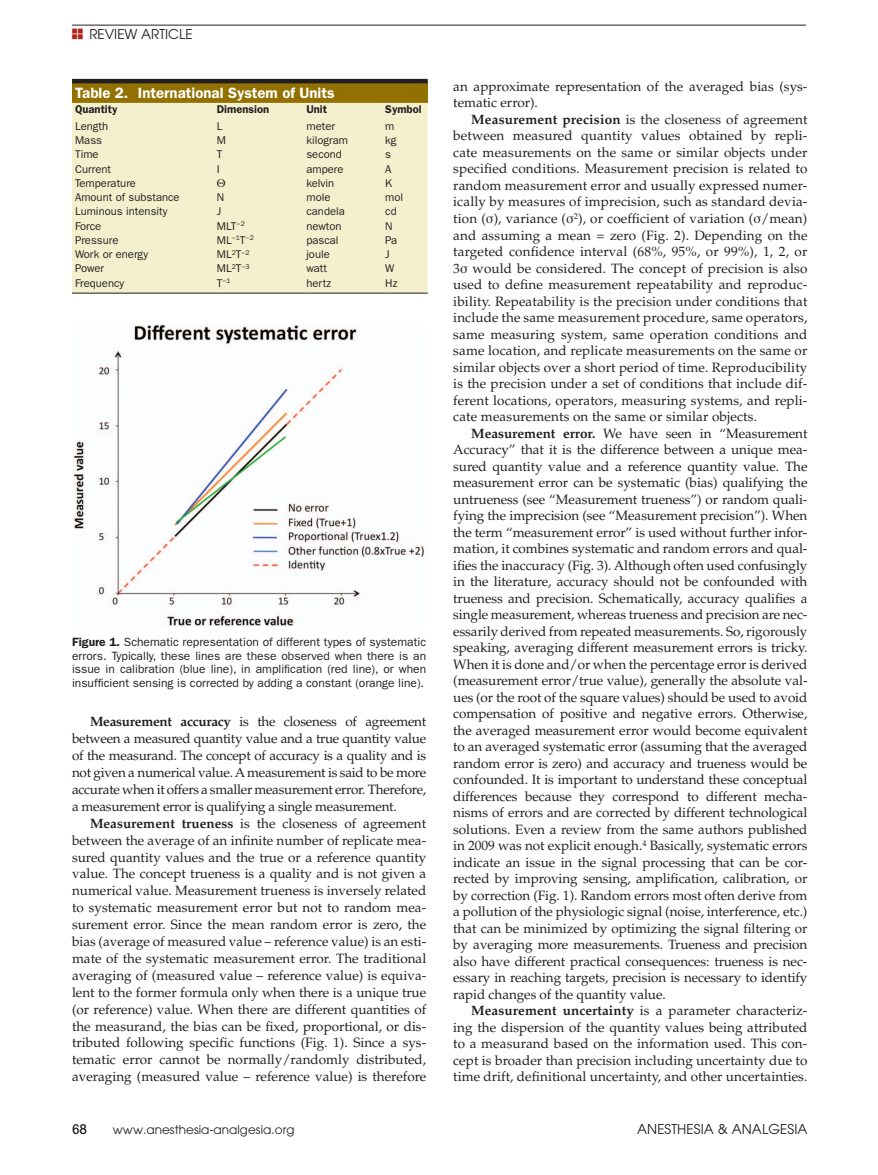
<style>
.page{position:relative;width:878px;height:1175px;background:#fff}
.page>*{position:absolute;margin:0;border:0;box-sizing:border-box;transform-origin:0 0}
.t1{font:600 15px "ITC Franklin Gothic Std";color:#fff}
.t2{font:13.5px/16.5px "Palatino LT Std";color:#231f20;text-align:justify}
.t3{font:13.5px "Avant Garde";letter-spacing:.005em;color:#231f20}
.t4{font:500 condensed 13.5px "Avant Garde";color:#231f20}
.t5{font:12px/13.5px "ITC Franklin Gothic Std";color:#231f20;text-align:justify}
.t6{font:12px "Avant Garde";letter-spacing:.005em;color:#231f20}
.t7{font:11.25px "ITC Franklin Gothic Std";color:#231f20}
.t8{font:600 11.25px "ITC Franklin Gothic Std";color:#231f20}
.t9{font:11.25px "Gandhari Unicode";color:#231f20}
.t10{font:6.9px "ITC Franklin Gothic Std";color:#231f20}
.s1{font-size:11.25px}
.s2{font-weight:600}
.s3{font-weight:700}
.s4{font-family:"Gandhari Unicode"}
</style>
<div class="page">
<hr style="left:72px;top:25px;width:734px;height:1px;background:#231f20">
<div style="left:72px;top:81px;width:356px;height:22px;background:#927100"></div>
<div style="left:72px;top:103px;width:356px;height:190px;background:#f4f0cd"></div>
<hr style="left:72px;top:293px;width:145px;height:1px;background:#231f20">
<hr style="left:217px;top:293px;width:89px;height:1px;background:#231f20">
<hr style="left:306px;top:293px;width:79px;height:1px;background:#231f20">
<hr style="left:385px;top:293px;width:43px;height:1px;background:#231f20">
<hr style="left:72px;top:79px;width:356px;height:4px;background:#231f20">
<img style="left:74px;top:325px;width:350px;height:301px">
<p class="t3" style="left:89px;top:26px;width:105px">REVIEW ARTICLE</p>
<p class="t1" style="left:75px;top:84px;width:261px">Table 2. International System of Units</p>
<p class="t8" style="left:75px;top:103px;width:44px">Quantity</p>
<p class="t8" style="left:217px;top:103px;width:54px">Dimension</p>
<p class="t8" style="left:306px;top:103px;width:22px">Unit</p>
<p class="t8" style="left:385px;top:103px;width:38px">Symbol</p>
<p class="t7" style="left:75px;top:120px;width:35px">Length</p>
<p class="t7" style="left:217px;top:120px;width:7px">L</p>
<p class="t7" style="left:306px;top:120px;width:30px">meter</p>
<p class="t7" style="left:385px;top:120px;width:11px">m</p>
<p class="t7" style="left:75px;top:134px;width:28px">Mass</p>
<p class="t7" style="left:217px;top:134px;width:11px">M</p>
<p class="t7" style="left:306px;top:134px;width:43px">kilogram</p>
<p class="t7" style="left:385px;top:134px;width:13px">kg</p>
<p class="t7" style="left:75px;top:148px;width:25px">Time</p>
<p class="t7" style="left:217px;top:148px;width:7px">T</p>
<p class="t7" style="left:306px;top:148px;width:37px">second</p>
<p class="t7" style="left:385px;top:148px;width:7px">s</p>
<p class="t7" style="left:75px;top:162px;width:38px">Current</p>
<p class="t7" style="left:217px;top:162px;width:4px">I</p>
<p class="t7" style="left:306px;top:162px;width:39px">ampere</p>
<p class="t7" style="left:385px;top:162px;width:8px">A</p>
<p class="t7" style="left:75px;top:177px;width:62px">Temperature</p>
<p class="t9" style="left:217px;top:176px;width:10px">Θ</p>
<p class="t7" style="left:306px;top:177px;width:29px">kelvin</p>
<p class="t7" style="left:385px;top:177px;width:8px">K</p>
<p class="t7" style="left:75px;top:191px;width:106px">Amount of substance</p>
<p class="t7" style="left:217px;top:191px;width:9px">N</p>
<p class="t7" style="left:306px;top:191px;width:26px">mole</p>
<p class="t7" style="left:385px;top:191px;width:19px">mol</p>
<p class="t7" style="left:75px;top:205px;width:94px">Luminous intensity</p>
<p class="t7" style="left:217px;top:205px;width:6px">J</p>
<p class="t7" style="left:306px;top:205px;width:40px">candela</p>
<p class="t7" style="left:385px;top:205px;width:13px">cd</p>
<p class="t7" style="left:75px;top:219px;width:28px">Force</p>
<p class="t7" style="left:217px;top:219px;width:29px">MLT<sup>−2</sup></p>
<p class="t7" style="left:306px;top:219px;width:37px">newton</p>
<p class="t7" style="left:385px;top:219px;width:9px">N</p>
<p class="t7" style="left:75px;top:234px;width:45px">Pressure</p>
<p class="t10" style="left:217px;top:234px;width:38px"><span class="s1">ML</span>−1<span class="s1">T</span>−2</p>
<p class="t7" style="left:306px;top:234px;width:34px">pascal</p>
<p class="t7" style="left:385px;top:234px;width:14px">Pa</p>
<p class="t7" style="left:75px;top:248px;width:75px">Work or energy</p>
<p class="t7" style="left:217px;top:248px;width:34px">ML<sup>2</sup>T<sup>−2</sup></p>
<p class="t7" style="left:306px;top:248px;width:25px">joule</p>
<p class="t7" style="left:385px;top:248px;width:6px">J</p>
<p class="t7" style="left:75px;top:262px;width:30px">Power</p>
<p class="t7" style="left:217px;top:262px;width:34px">ML<sup>2</sup>T<sup>−3</sup></p>
<p class="t7" style="left:306px;top:262px;width:22px">watt</p>
<p class="t7" style="left:385px;top:262px;width:11px">W</p>
<p class="t7" style="left:75px;top:276px;width:51px">Frequency</p>
<p class="t10" style="left:217px;top:277px;width:15px"><span class="s1">T</span>−1</p>
<p class="t7" style="left:306px;top:276px;width:26px">hertz</p>
<p class="t7" style="left:385px;top:276px;width:14px">Hz</p>
<p class="t5" style="left:72px;top:635px;width:356px"><span class="s2">Figure 1.</span> Schematic representation of different types of systematic errors. Typically, these lines are these observed when there is an issue in calibration (blue line), in amplification (red line), or when insufficient sensing is corrected by adding a constant (orange line).</p>
<p class="t2" style="left:72px;top:713px;width:356px;line-height:17px;text-indent:18px"><span class="s3">Measurement accuracy</span> is the closeness of agreement between a measured quantity value and a true quantity value of the measurand. The concept of accuracy is a quality and is not given a numerical value. A measurement is said to be more accurate when it offers a smaller measurement error. Therefore, a measurement error is qualifying a single measurement.</p>
<p class="t2" style="left:72px;top:815px;width:356px;line-height:17px;text-indent:18px"><span class="s3">Measurement trueness</span> is the closeness of agreement between the average of an infinite number of replicate mea&shy;sured quantity values and the true or a reference quantity value. The concept trueness is a quality and is not given a numerical value. Measurement trueness is inversely related to systematic measurement error but not to random mea&shy;surement error. Since the mean random error is zero, the bias (average of measured value – reference value) is an esti&shy;mate of the systematic measurement error. The traditional averaging of (measured value – reference value) is equiva&shy;lent to the former formula only when there is a unique true (or reference) value. When there are different quantities of the measurand, the bias can be fixed, proportional, or dis&shy;tributed following specific functions (Fig. 1). Since a sys&shy;tematic error cannot be normally/randomly distributed, averaging (measured value – reference value) is therefore</p>
<p class="t2" style="left:453px;top:78px;width:355px">an approximate representation of the averaged bias (sys&shy;tematic error).</p>
<p class="t2" style="left:453px;top:111px;width:356px;text-indent:18px"><span class="s3">Measurement precision</span> is the closeness of agreement between measured quantity values obtained by repli&shy;cate measurements on the same or similar objects under specified conditions. Measurement precision is related to random measurement error and usually expressed numer&shy;ically by measures of imprecision, such as standard devia&shy;tion (<span class="s4">σ</span>), variance (<span class="s4">σ</span><sup>2</sup>), or coefficient of variation (<span class="s4">σ</span>/mean) and assuming a mean = zero (Fig. 2). Depending on the targeted confidence interval (68%, 95%, or 99%), 1, 2, or 3<span class="s4">σ</span> would be considered. The concept of precision is also used to define measurement repeatability and reproduc&shy;ibility. Repeatability is the precision under conditions that include the same measurement procedure, same operators, same measuring system, same operation conditions and same location, and replicate measurements on the same or similar objects over a short period of time. Reproducibility is the precision under a set of conditions that include dif&shy;ferent locations, operators, measuring systems, and repli&shy;cate measurements on the same or similar objects.</p>
<p class="t2" style="left:453px;top:425px;width:356px;text-indent:18px"><span class="s3">Measurement error.</span> We have seen in “Measurement Accuracy” that it is the difference between a unique mea&shy;sured quantity value and a reference quantity value. The measurement error can be systematic (bias) qualifying the untrueness (see “Measurement trueness”) or random quali&shy;fying the imprecision (see “Measurement precision”). When the term “measurement error” is used without further infor&shy;mation, it combines systematic and random errors and qual&shy;ifies the inaccuracy (Fig. 3). Although often used confusingly in the literature, accuracy should not be confounded with trueness and precision. Schematically, accuracy qualifies a single measurement, whereas trueness and precision are nec&shy;essarily derived from repeated measurements. So, rigorously speaking, averaging different measurement errors is tricky.<br>When it is done and/or when the percentage error is derived (measurement error/true value), generally the absolute val&shy;ues (or the root of the square values) should be used to avoid compensation of positive and negative errors. Otherwise, the averaged measurement error would become equivalent to an averaged systematic error (assuming that the averaged random error is zero) and accuracy and trueness would be confounded. It is important to understand these conceptual differences because they correspond to different mecha&shy;nisms of errors and are corrected by different technological solutions. Even a review from the same authors published in 2009 was not explicit enough.<sup>4</sup> Basically, systematic errors indicate an issue in the signal processing that can be cor&shy;rected by improving sensing, amplification, calibration, or by correction (Fig. 1). Random errors most often derive from a pollution of the physiologic signal (noise, interference, etc.) that can be minimized by optimizing the signal filtering or by averaging more measurements. Trueness and precision also have different practical consequences: trueness is nec&shy;essary in reaching targets, precision is necessary to identify rapid changes of the quantity value.</p>
<p class="t2" style="left:453px;top:1002px;width:356px;text-indent:18px"><span class="s3">Measurement uncertainty</span> is a parameter characteriz&shy;ing the dispersion of the quantity values being attributed to a measurand based on the information used. This con&shy;cept is broader than precision including uncertainty due to time drift, definitional uncertainty, and other uncertainties.</p>
<p class="t4" style="left:72px;top:1121px;width:17px">68</p>
<p class="t6" style="left:113px;top:1123px;width:183px">WWW.ANESTHESIA-ANALGESIA.ORG</p>
<p class="t3" style="left:637px;top:1121px;width:106px">AN ESTHESIA &amp; ANA</p>
<p class="t3" style="left:762px;top:1121px;width:46px">LGESIA</p>
</div>
